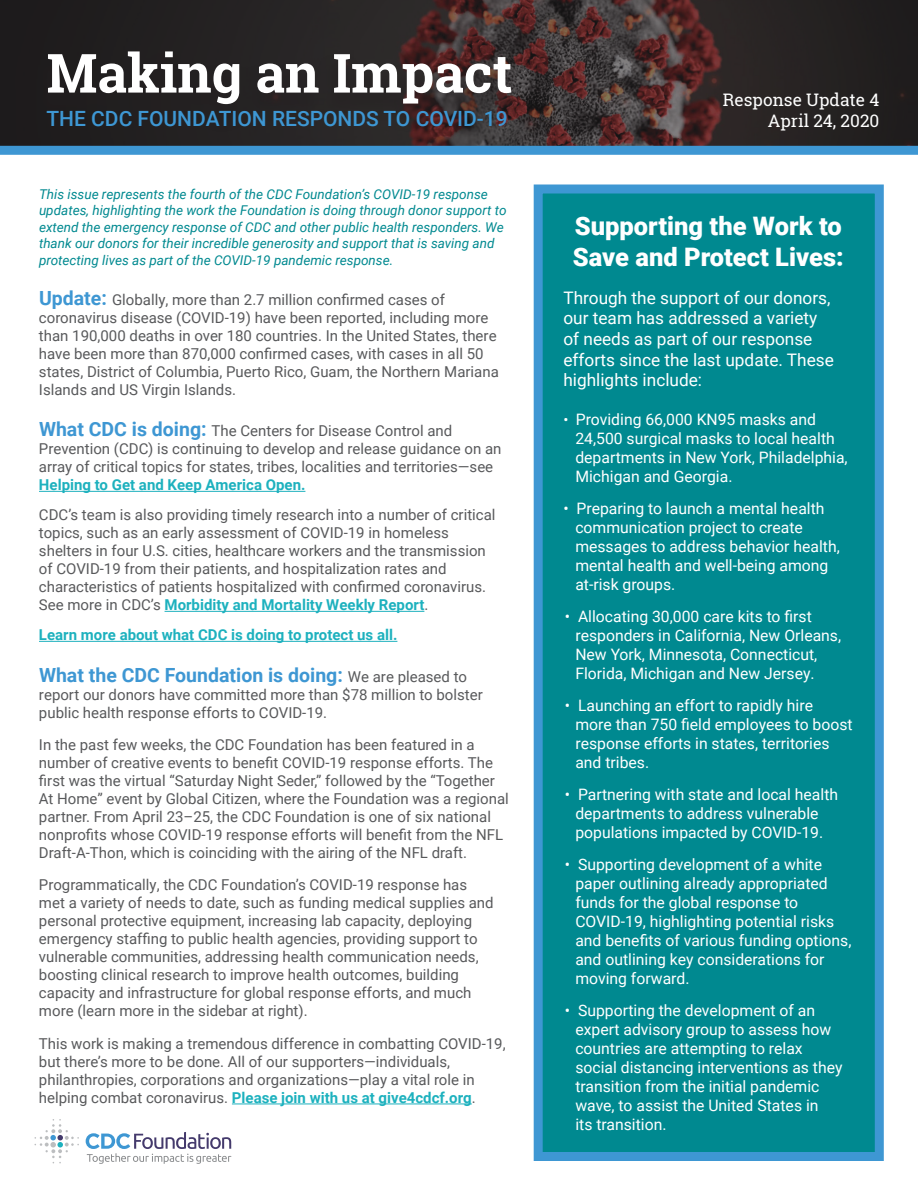
<style>
.page{position:relative;width:918px;height:1188px;background:#fff}
.page>*{position:absolute;margin:0;border:0;box-sizing:border-box;transform-origin:0 0}
.t1{font:700 54px "Roboto Slab";color:#fff}
.t2{font:900 25.5px/30.6px "Roboto";color:#fff}
.t3{font:500 21px "Roboto";color:#3e97d3}
.t4{font:700 19.5px "Roboto";color:#3e97d3}
.t5{font:17.25px/20.7px "Roboto";color:#fff}
.t6{font:17.25px/20.7px "Roboto Slab";color:#fff;text-align:right}
.t7{font:15.75px/18.9px "Roboto";color:#fff}
.t8{font:15px/18px "Roboto";color:#58595b}
.t9{font:700 15px "Roboto";color:#1db1be}
.t10{font:italic 13.5px/16.5px "Roboto";color:#008990}
.s1{font-weight:700;font-size:19.5px;color:#3e97d3}
.s2{font-weight:700;color:#1db1be}
.s3{font-weight:400;font-size:15px;color:#58595b}
.s4{font-size:15px}
</style>
<div class="page">
<svg style="left:0;top:0;width:918px;height:146px;background:#322828"></svg>
<div style="left:30px;top:51px;width:492px;height:82px;background:#231f20;opacity:.75"></div>
<div style="left:0;top:146px;width:918px;height:9px;background:#3e97d3"></div>
<hr style="left:39px;top:491px;width:266px;height:1px;background:#1db1be">
<hr style="left:165px;top:611px;width:259px;height:1px;background:#1db1be">
<hr style="left:39px;top:641px;width:358px;height:1px;background:#1db1be">
<hr style="left:232px;top:1104px;width:240px;height:1px;background:#1db1be">
<div style="left:534px;top:184px;width:350px;height:977px;background:#008990;border:9px solid #3e97d3"></div>
<svg style="left:86px;top:1132px;width:145px;height:32px"></svg>
<svg style="left:35px;top:1119px;width:44px;height:44px"></svg>
<h1 class="t1" style="left:46px;top:36px;width:468px">Making an Impact</h1>
<h3 class="t3" style="left:46px;top:103px;width:463px">THE CDC FOUNDATION RESPONDS TO COVID-19</h3>
<p class="t10" style="left:39px;top:185px;width:469px">This issue represents the fourth of the CDC Foundation’s COVID-19 response updates, highlighting the work the Foundation is doing through donor support to extend the emergency response of CDC and other public health responders. We thank our donors for their incredible generosity and support that is saving and protecting lives as part of the COVID-19 pandemic response.</p>
<p class="t8" style="left:39px;top:290px;width:461px"><span class="s1">Update:</span> Globally, more than 2.7 million confirmed cases of coronavirus disease (COVID-19) have been reported, including more than 190,000 deaths in over 180 countries. In the United States, there have been more than 870,000 confirmed cases, with cases in all 50 states, District of Columbia, Puerto Rico, Guam, the Northern Mariana Islands and US Virgin Islands.</p>
<p class="t8" style="left:39px;top:421px;width:464px"><span class="s1">What CDC is doing:</span> The Centers for Disease Control and<br>Prevention (CDC) is continuing to develop and release guidance on an array of critical topics for states, tribes, localities and territories—see</p>
<p class="t9" style="left:39px;top:474px;width:268px">Helping to Get and Keep America Open.</p>
<p class="t8" style="left:39px;top:505px;width:458px">CDC’s team is also providing timely research into a number of critical topics, such as an early assessment of COVID-19 in homeless shelters in four U.S. cities, healthcare workers and the transmission of COVID-19 from their patients, and hospitalization rates and characteristics of patients hospitalized with confirmed coronavirus.<br>See more in CDC’s <span class="s2">Morbidity and Mortality Weekly Report</span>.</p>
<p class="t9" style="left:39px;top:624px;width:360px">Learn more about what CDC is doing to protect us all.</p>
<h3 class="t4" style="left:39px;top:661px;width:429px">What the CDC Foundation is doing: <span class="s3">We are pleased to</span></h3>
<p class="t8" style="left:39px;top:685px;width:445px">report our donors have committed more than $78 million to bolster public health response efforts to COVID-19.</p>
<p class="t8" style="left:39px;top:735px;width:471px">In the past few weeks, the CDC Foundation has been featured in a number of creative events to benefit COVID-19 response efforts. The first was the virtual “Saturday Night Seder,” followed by the “Together At Home” event by Global Citizen, where the Foundation was a regional partner. From April 23–25, the CDC Foundation is one of six national nonprofits whose COVID-19 response efforts will benefit from the NFL Draft-A-Thon, which is coinciding with the airing of the NFL draft.</p>
<p class="t8" style="left:39px;top:876px;width:456px">Programmatically, the CDC Foundation’s COVID-19 response has met a variety of needs to date, such as funding medical supplies and personal protective equipment, increasing lab capacity, deploying emergency staffing to public health agencies, providing support to vulnerable communities, addressing health communication needs, boosting clinical research to improve health outcomes, building capacity and infrastructure for global response efforts, and much more (learn more in the sidebar at right).</p>
<p class="t8" style="left:39px;top:1034px;width:468px">This work is making a tremendous difference in combatting COVID-19, but there’s more to be done. All of our supporters—individuals, philanthropies, corporations and organizations—play a vital role in helping combat coronavirus. <span class="s2">Please join with us at give4cdcf.org</span>.</p>
<p class="t6" style="left:723px;top:89px;width:158px">Response Update 4<br>April 24, 2020</p>
<h2 class="t2" style="left:573px;top:210px;width:273px">Supporting the Work to<br>Save and Protect Lives:</h2>
<p class="t5" style="left:563px;top:286px;width:272px">Through the support of our donors, our team has addressed a variety of needs as part of our response efforts since the last update. These highlights include:</p>
<p class="t7" style="left:575px;top:409px;width:274px;text-indent:-12px"><span class="s4">•</span> Providing 66,000 KN95 masks and 24,500 surgical masks to local health departments in New York, Philadelphia, Michigan and Georgia.</p>
<p class="t7" style="left:575px;top:498px;width:266px;text-indent:-12px">• Preparing to launch a mental health communication project to create messages to address behavior health, mental health and well-being among at-risk groups.</p>
<p class="t7" style="left:575px;top:606px;width:267px;text-indent:-11px">• Allocating 30,000 care kits to first responders in California, New Orleans, New York, Minnesota, Connecticut, Florida, Michigan and New Jersey.</p>
<p class="t7" style="left:575px;top:695px;width:279px;text-indent:-11px">• Launching an effort to rapidly hire more than 750 field employees to boost response efforts in states, territories and tribes.</p>
<p class="t7" style="left:565px;top:784px;width:275px;text-align:center">• Partnering with state and local health departments to address vulnerable populations impacted by COVID-19.</p>
<p class="t7" style="left:575px;top:855px;width:278px;text-indent:-11px">• Supporting development of a white paper outlining already appropriated funds for the global response to COVID-19, highlighting potential risks and benefits of various funding options, and outlining key considerations for moving forward.</p>
<p class="t7" style="left:575px;top:1000px;width:269px;text-indent:-11px">• Supporting the development of an expert advisory group to assess how countries are attempting to relax social distancing interventions as they transition from the initial pandemic wave, to assist the United States in<br>its transition.</p>
</div>
